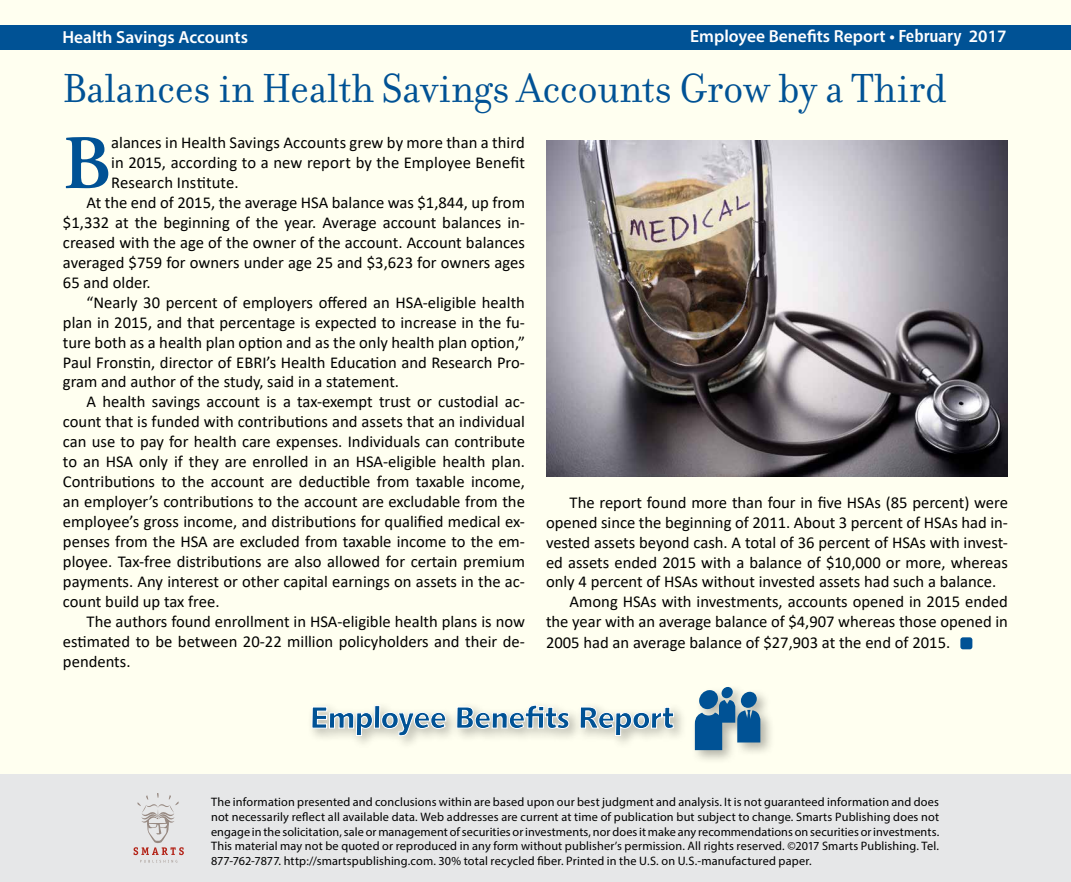
<style>
.page{position:relative;width:1071px;height:882px;background:#fff}
.page>*{position:absolute;margin:0;border:0;box-sizing:border-box;transform-origin:0 0}
.t1{font:600 76.83px "Adobe Garamond Pro";color:#005295}
.t2{font:43.75px "Filosofia";color:#005295}
.t3{font:600 17.5px "Myriad Pro";color:#fff}
.t4{font:16.62px "Calibri";color:#000}
.t5{font:12.25px/14.7px "Myriad Pro";letter-spacing:.01em;color:#000;text-align:justify}
.s1{font-family:"Humanist 777 BT Bold Condensed B";font-weight:400}
</style>
<div class="page">
<div style="left:1px;top:1px;width:1070px;height:881px;background:#fffff0"></div>
<div style="left:0;top:25px;width:1071px;height:24px;background:#005295"></div>
<div style="left:0;top:775px;width:1071px;height:107px;background:#e6e7e8"></div>
<svg style="left:134px;top:793px;width:50px;height:70px"></svg>
<div style="left:307px;top:701px;width:381px;height:49px;background:#000;opacity:.3"></div>
<svg style="left:311px;top:704px;width:363px;height:33px"></svg>
<div style="left:690px;top:683px;width:85px;height:82px;background:#000;opacity:.3"></div>
<div style="left:699px;top:690px;width:19px;height:19px;background:#005295;border-radius:50%"></div>
<div style="left:721px;top:687px;width:12px;height:11px;background:#005295;border-radius:50%"></div>
<div style="left:741px;top:691px;width:16px;height:17px;background:#005295;border-radius:50%"></div>
<svg style="left:695px;top:700px;width:65px;height:50px"></svg>
<div style="left:960px;top:637px;width:12px;height:12px;background:#005295;border-radius:3px"></div>
<img style="left:546px;top:141px;width:462px;height:335px">
<p class="t3" style="left:62px;top:26px;width:187px">Health Savings Accounts</p>
<p class="t3" style="left:690px;top:25px;width:318px">Employee Benefits Report • <span class="s1">February</span> 2017</p>
<h2 class="t2" style="left:62px;top:64px;width:886px">Balances in Health Savings Accounts Grow by a Third</h2>
<h1 class="t1" style="left:63px;top:119px;width:50px">B</h1>
<p class="t4" style="left:111px;top:131px;width:415px">alances in Health Savings Accounts grew by more than a third</p>
<p class="t4" style="left:111px;top:151px;width:415px">in 2015, according to a new report by the Employee Benefit</p>
<p class="t4" style="left:111px;top:171px;width:129px">Research Institute.</p>
<p class="t4" style="left:87px;top:191px;width:440px">At the end of 2015, the average HSA balance was $1,844, up from</p>
<p class="t4" style="left:63px;top:211px;width:463px">$1,332 at the beginning of the year. Average account balances in-</p>
<p class="t4" style="left:63px;top:231px;width:463px">creased with the age of the owner of the account. Account balances</p>
<p class="t4" style="left:63px;top:251px;width:464px">averaged $759 for owners under age 25 and $3,623 for owners ages</p>
<p class="t4" style="left:63px;top:271px;width:89px">65 and older.</p>
<p class="t4" style="left:87px;top:291px;width:440px">“Nearly 30 percent of employers offered an HSA-eligible health</p>
<p class="t4" style="left:63px;top:311px;width:463px">plan in 2015, and that percentage is expected to increase in the fu-</p>
<p class="t4" style="left:63px;top:331px;width:463px">ture both as a health plan option and as the only health plan option,”</p>
<p class="t4" style="left:63px;top:350px;width:463px">Paul Fronstin, director of EBRI’s Health Education and Research Pro-</p>
<p class="t4" style="left:63px;top:370px;width:338px">gram and author of the study, said in a statement.</p>
<p class="t4" style="left:87px;top:390px;width:440px">A health savings account is a tax-exempt trust or custodial ac-</p>
<p class="t4" style="left:63px;top:410px;width:463px">count that is funded with contributions and assets that an individual</p>
<p class="t4" style="left:63px;top:430px;width:464px">can use to pay for health care expenses. Individuals can contribute</p>
<p class="t4" style="left:63px;top:450px;width:463px">to an HSA only if they are enrolled in an HSA-eligible health plan.</p>
<p class="t4" style="left:63px;top:470px;width:464px">Contributions to the account are deductible from taxable income,</p>
<p class="t4" style="left:63px;top:490px;width:463px">an employer’s contributions to the account are excludable from the</p>
<p class="t4" style="left:63px;top:510px;width:463px">employee’s gross income, and distributions for qualified medical ex-</p>
<p class="t4" style="left:63px;top:530px;width:463px">penses from the HSA are excluded from taxable income to the em-</p>
<p class="t4" style="left:63px;top:550px;width:463px">ployee. Tax-free distributions are also allowed for certain premium</p>
<p class="t4" style="left:63px;top:570px;width:464px">payments. Any interest or other capital earnings on assets in the ac-</p>
<p class="t4" style="left:63px;top:590px;width:158px">count build up tax free.</p>
<p class="t4" style="left:87px;top:610px;width:440px">The authors found enrollment in HSA-eligible health plans is now</p>
<p class="t4" style="left:63px;top:630px;width:463px">estimated to be between 20-22 million policyholders and their de-</p>
<p class="t4" style="left:63px;top:650px;width:69px">pendents.</p>
<p class="t4" style="left:570px;top:491px;width:440px">The report found more than four in five HSAs (85 percent) were</p>
<p class="t4" style="left:546px;top:511px;width:463px">opened since the beginning of 2011. About 3 percent of HSAs had in-</p>
<p class="t4" style="left:546px;top:531px;width:463px">vested assets beyond cash. A total of 36 percent of HSAs with invest-</p>
<p class="t4" style="left:546px;top:550px;width:464px">ed assets ended 2015 with a balance of $10,000 or more, whereas</p>
<p class="t4" style="left:546px;top:570px;width:452px">only 4 percent of HSAs without invested assets had such a balance.</p>
<p class="t4" style="left:570px;top:590px;width:440px">Among HSAs with investments, accounts opened in 2015 ended</p>
<p class="t4" style="left:546px;top:610px;width:463px">the year with an average balance of $4,907 whereas those opened in</p>
<p class="t4" style="left:546px;top:631px;width:406px">2005 had an average balance of $27,903 at the end of 2015.</p>
<p class="t5" style="left:211px;top:794px;width:730px">The information presented and conclusions within are based upon our best judgment and analysis. It is not guaranteed information and does not necessarily reflect all available data. Web addresses are current at time of publication but subject to change. Smarts Publishing does not engage in the solicitation, sale or management of securities or investments, nor does it make any recommendations on securities or investments.<br>This material may not be quoted or reproduced in any form without publisher’s permission. All rights reserved. ©2017 Smarts Publishing. Tel.<br>877-762-7877. http://smartspublishing.com. 30% total recycled fiber. Printed in the U.S. on U.S.-manufactured paper.</p>
</div>
